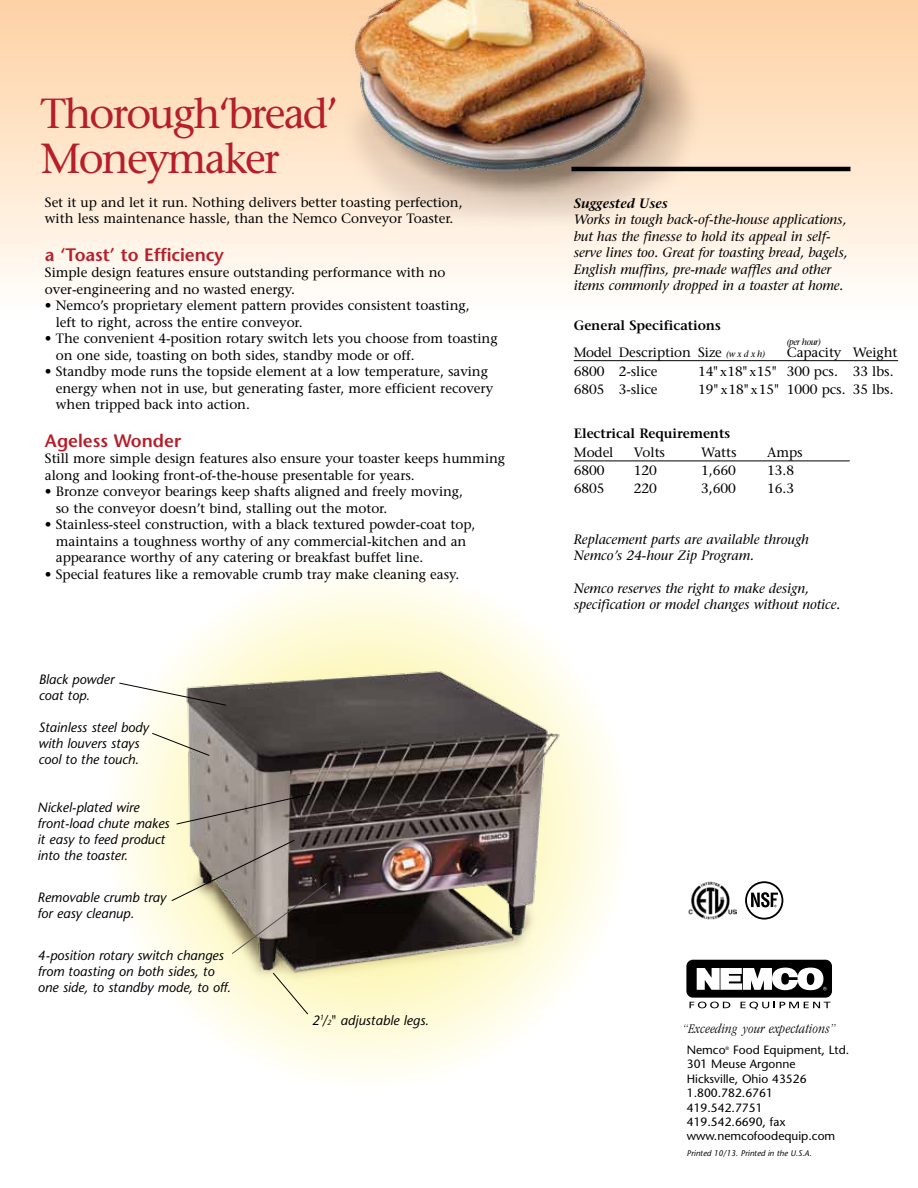
<style>
.page{position:relative;width:918px;height:1188px;background:#fff}
.page>*{position:absolute;margin:0;border:0;box-sizing:border-box;transform-origin:0 0}
.t1{font:42px/45px "Stone Serif";letter-spacing:-.05em;color:#b61f2a}
.t2{font:600 18px "Stone Sans";color:#b61f2a}
.t3{font:italic 300 condensed 13.95px "Garamond";letter-spacing:.03em;color:#000}
.t4{font:13.5px/16.5px "Stone Serif";letter-spacing:-.005em;color:#000}
.t5{font:italic 13.5px/16.5px "Stone Serif";letter-spacing:-.005em;color:#000}
.t6{font:italic 13.5px/16.2px "Stone Sans";color:#000}
.t7{font:600 13.5px "Stone Serif";letter-spacing:-.005em;color:#000}
.t8{font:italic 600 13.5px "Stone Serif";letter-spacing:-.005em;color:#000}
.t9{font:12px/14.4px "Stone Sans";color:#000}
.t10{font:italic 9px "Stone Serif";letter-spacing:-.05em;color:#000}
.t11{font:italic 8.25px "Stone Sans";color:#000}
.t12{font:4.95px "Stone Sans";color:#000}
.s1{font-size:7.5px}
.s2{font-style:normal}
.s3{font-style:italic;font-size:9px}
.s4{font-size:12px}
.s5{font-size:13.65px}
</style>
<div class="page">
<div style="left:0;top:0;width:918px;height:310px;background:linear-gradient(to bottom,#fdd1a3,#fffdfa)"></div>
<svg style="left:103px;top:562px;width:528px;height:528px"></svg>
<div style="left:686px;top:960px;width:146px;height:38px;background:#000;border-radius:7px"></div>
<svg style="left:690px;top:1002px;width:40px;height:6px"></svg>
<svg style="left:741px;top:1002px;width:90px;height:7px"></svg>
<svg style="left:696px;top:967px;width:131px;height:24px"></svg>
<hr style="left:574px;top:360px;width:324px;height:1px;background:#000">
<img style="left:689px;top:881px;width:48px;height:39px">
<div style="left:745px;top:881px;width:38px;height:39px;border:2px solid #000;border-radius:50%"></div>
<svg style="left:751px;top:892px;width:27px;height:15px"></svg>
<img style="left:171px;top:981px;width:393px;height:6px">
<hr style="left:574px;top:461px;width:276px;height:1px;background:#000">
<hr style="left:571px;top:167px;width:279px;height:4px;background:#000">
<img style="left:343px;top:0;width:381px;height:238px">
<svg style="left:272px;top:981px;width:37px;height:34px"></svg>
<img style="left:171px;top:664px;width:393px;height:317px">
<svg style="left:119px;top:682px;width:108px;height:24px"></svg>
<svg style="left:176px;top:793px;width:135px;height:32px;background:#90887f"></svg>
<svg style="left:171px;top:839px;width:157px;height:116px;background:#989080"></svg>
<svg style="left:151px;top:732px;width:59px;height:24px"></svg>
<h1 class="t1" style="left:41px;top:90px;width:299px">Thorough‘bread’<br>Moneymaker</h1>
<p class="t4" style="left:45px;top:194px;width:419px">Set it up and let it run. Nothing delivers better toasting perfection, with less maintenance hassle, than the Nemco Conveyor Toaster.</p>
<h2 class="t2" style="left:45px;top:243px;width:180px">a ‘Toast’ to Efficiency</h2>
<p class="t4" style="left:45px;top:264px;width:402px">Simple design features ensure outstanding performance with no over-engineering and no wasted energy.</p>
<p class="t4" style="left:56px;top:297px;width:415px;text-indent:-11px">• Nemco’s proprietary element pattern provides consistent toasting, left to right, across the entire conveyor.</p>
<p class="t4" style="left:56px;top:330px;width:443px;text-indent:-11px">• The convenient 4-position rotary switch lets you choose from toasting on one side, toasting on both sides, standby mode or off.</p>
<p class="t4" style="left:56px;top:363px;width:439px;text-indent:-11px">• Standby mode runs the topside element at a low temperature, saving energy when not in use, but generating faster, more efficient recovery when tripped back into action.</p>
<h2 class="t2" style="left:45px;top:429px;width:138px">Ageless Wonder</h2>
<p class="t4" style="left:45px;top:450px;width:462px">Still more simple design features also ensure your toaster keeps humming along and looking front-of-the-house presentable for years.</p>
<p class="t4" style="left:56px;top:483px;width:409px;text-indent:-11px">• Bronze conveyor bearings keep shafts aligned and freely moving, so the conveyor doesn’t bind, stalling out the motor.</p>
<p class="t4" style="left:56px;top:516px;width:421px;text-indent:-11px">• Stainless-steel construction, with a black textured powder-coat top, maintains a toughness worthy of any commercial-kitchen and an appearance worthy of any catering or breakfast buffet line.</p>
<p class="t4" style="left:45px;top:566px;width:416px">• Special features like a removable crumb tray make cleaning easy.</p>
<p class="t6" style="left:39px;top:671px;width:77px">Black powder coat top.</p>
<p class="t6" style="left:38px;top:719px;width:112px">Stainless steel body with louvers stays cool to the touch.</p>
<p class="t6" style="left:37px;top:799px;width:134px">Nickel-plated wire front-load chute makes it easy to feed product into the toaster.</p>
<p class="t6" style="left:37px;top:889px;width:130px">Removable crumb tray for easy cleanup.</p>
<p class="t6" style="left:38px;top:947px;width:195px">4-position rotary switch changes from toasting on both sides, to one side, to standby mode, to off.</p>
<p class="t6" style="left:312px;top:1012px;width:118px">2<sup>1</sup>/<span class="s1">2</span><span class="s2">"</span> adjustable legs.</p>
<p class="t8" style="left:574px;top:195px;width:96px">Suggested Uses</p>
<p class="t5" style="left:574px;top:211px;width:276px">Works in tough back-of-the-house applications, but has the finesse to hold its appeal in self&shy;serve lines too. Great for toasting bread, bagels, English muffins, pre-made waffles and other items commonly dropped in a toaster at home.</p>
<p class="t7" style="left:574px;top:317px;width:149px">General Specifications</p>
<p class="t10" style="left:787px;top:336px;width:36px">(per hour)</p>
<p class="t4" style="left:574px;top:344px;width:193px">Model Description Size <span class="s3">(w x d x h)</span></p>
<p class="t4" style="left:787px;top:344px;width:112px">Capacity Weight</p>
<p class="t4" style="left:574px;top:363px;width:85px">6800 2-slice</p>
<p class="t4" style="left:698px;top:363px;width:197px">14" <span class="s4">x</span> 18" <span class="s4">x</span> 15" 300 pcs. 33 lbs.</p>
<p class="t4" style="left:574px;top:381px;width:85px">6805 3-slice</p>
<p class="t4" style="left:698px;top:381px;width:197px">19" <span class="s4">x</span>18" <span class="s4">x</span>15" 1000 pcs. 35 lbs.</p>
<p class="t7" style="left:574px;top:425px;width:158px">Electrical Requirements</p>
<p class="t4" style="left:574px;top:444px;width:41px">Model</p>
<p class="t4" style="left:634px;top:444px;width:33px">Volts</p>
<p class="t4" style="left:701px;top:444px;width:37px">Watts</p>
<p class="t4" style="left:767px;top:444px;width:37px">Amps</p>
<p class="t4" style="left:574px;top:462px;width:32px">6800</p>
<p class="t4" style="left:634px;top:462px;width:25px">120</p>
<p class="t4" style="left:701px;top:462px;width:36px">1,660</p>
<p class="t4" style="left:767px;top:462px;width:28px">13.8</p>
<p class="t4" style="left:574px;top:480px;width:32px">6805</p>
<p class="t4" style="left:634px;top:480px;width:25px">220</p>
<p class="t4" style="left:701px;top:480px;width:36px">3,600</p>
<p class="t4" style="left:767px;top:480px;width:28px">16.3</p>
<p class="t5" style="left:574px;top:531px;width:237px">Replacement parts are available through<br>Nemco’s 24-hour Zip Program.</p>
<p class="t5" style="left:574px;top:580px;width:268px">Nemco reserves the right to make design, specification or model changes without notice.</p>
<p class="t3" style="left:683px;top:1021px;width:154px"><span class="s5">“Exceeding you</span>r expectations”</p>
<p class="t9" style="left:687px;top:1043px;width:164px;text-indent:46px">Food Equipment, Ltd.<br>301 Meuse Argonne<br>Hicksville, Ohio 43526<br>1.800.782.6761<br>419.542.7751<br>419.542.6690, fax www.nemcofoodequip.com</p>
<p class="t9" style="left:687px;top:1043px;width:40px">Nemco</p>
<p class="t12" style="left:726px;top:1045px;width:5px">®</p>
<p class="t11" style="left:687px;top:1148px;width:126px">Printed 10/13. Printed in the U.S.A.</p>
</div>
